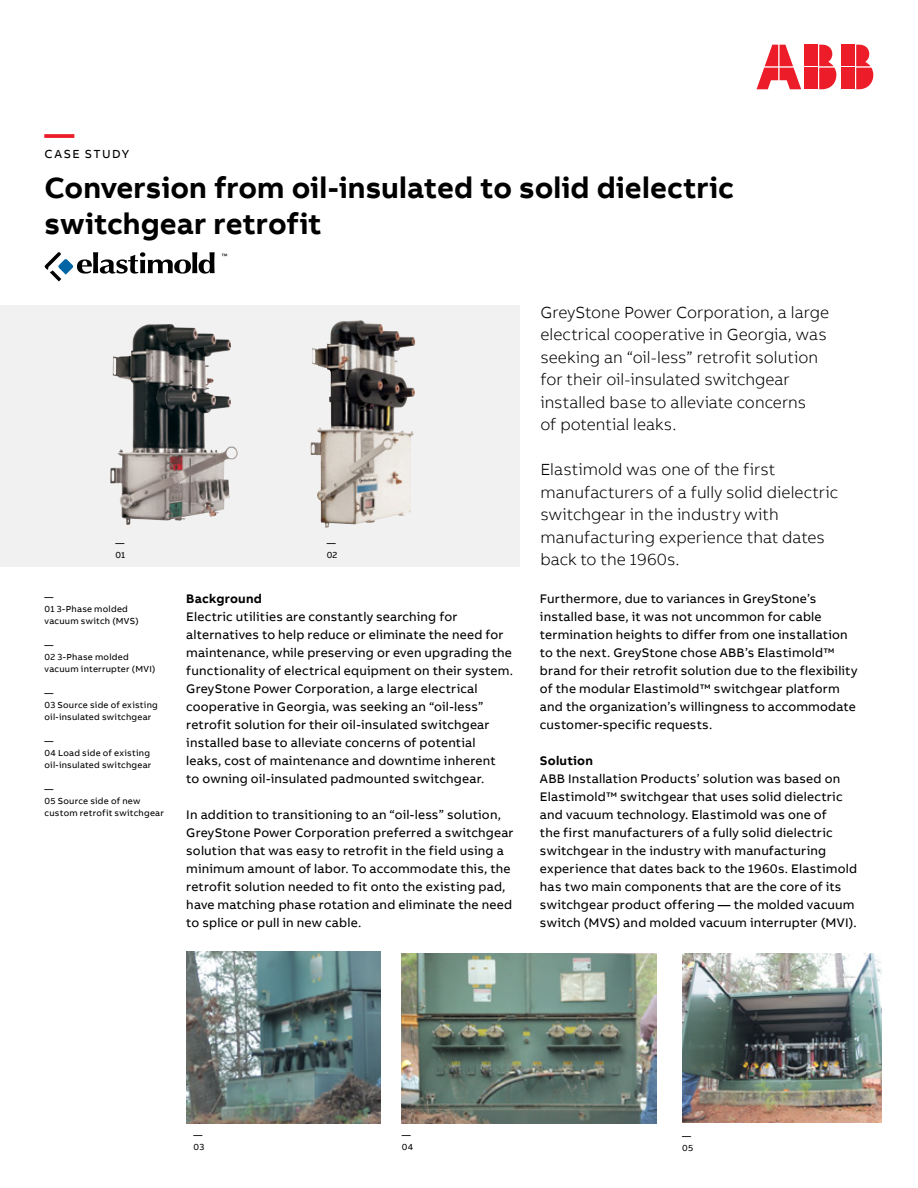
<style>
.page{position:relative;width:918px;height:1188px;background:#fff}
.page>*{position:absolute;margin:0;border:0;box-sizing:border-box;transform-origin:0 0}
.t1{font:700 30px/36px "AB Bvoice";color:#000}
.t2{font:700 30px "AB Bvoice";color:#ed1c29}
.t3{font:300 16.5px/22.5px "AB Bvoice";color:#000}
.t4{font:12.75px/18px "AB Bvoice";letter-spacing:.015em;color:#000}
.t5{font:700 12.75px "AB Bvoice";letter-spacing:.02em;color:#000}
.t6{font:12px "AB Bvoice";letter-spacing:.12em;color:#000}
.t7{font:9px/12px "AB Bvoice";letter-spacing:.025em;color:#000}
.t8{font:500 6px "Helvetica Neue LT Std";color:#000}
</style>
<div class="page">
<div style="left:842px;top:45px;width:13px;height:21px;background:#ed1c29"></div>
<div style="left:842px;top:68px;width:13px;height:21px;background:#ed1c29"></div>
<svg style="left:856px;top:45px;width:17px;height:44px"></svg>
<svg style="left:757px;top:45px;width:44px;height:44px"></svg>
<div style="left:805px;top:45px;width:13px;height:21px;background:#ed1c29"></div>
<div style="left:805px;top:68px;width:13px;height:21px;background:#ed1c29"></div>
<svg style="left:819px;top:45px;width:17px;height:44px"></svg>
<svg style="left:45px;top:252px;width:169px;height:29px"></svg>
<div style="left:0;top:306px;width:519px;height:261px;background:#f1f1f2"></div>
<img style="left:311px;top:320px;width:103px;height:208px">
<img style="left:110px;top:324px;width:128px;height:201px">
<img style="left:186px;top:952px;width:194px;height:171px">
<img style="left:402px;top:953px;width:255px;height:171px">
<img style="left:682px;top:953px;width:200px;height:169px">
<h1 class="t2" style="left:45px;top:114px;width:31px">—</h1>
<p class="t6" style="left:45px;top:147px;width:86px">CASE STUDY</p>
<h1 class="t1" style="left:45px;top:170px;width:691px">Conversion from oil-insulated to solid dielectric switchgear retrofit</h1>
<p class="t8" style="left:222px;top:252px;width:7px">™</p>
<p class="t7" style="left:115px;top:537px;width:11px">—<br>01</p>
<p class="t7" style="left:327px;top:537px;width:12px">—<br>02</p>
<p class="t7" style="left:45px;top:591px;width:95px">—<br>01 3-Phase molded vacuum switch (MVS)</p>
<p class="t7" style="left:45px;top:639px;width:112px">—<br>02 3-Phase molded vacuum interrupter (MVI)</p>
<p class="t7" style="left:45px;top:687px;width:115px">—<br>03 Source side of existing oil-insulated switchgear</p>
<p class="t7" style="left:45px;top:735px;width:108px">—<br>04 Load side of existing oil-insulated switchgear</p>
<p class="t7" style="left:45px;top:783px;width:121px">—<br>05 Source side of new custom retrofit switchgear</p>
<p class="t5" style="left:186px;top:590px;width:77px">Background</p>
<p class="t4" style="left:186px;top:607px;width:328px">Electric utilities are constantly searching for alternatives to help reduce or eliminate the need for maintenance, while preserving or even upgrading the functionality of electrical equipment on their system.<br>GreyStone Power Corporation, a large electrical cooperative in Georgia, was seeking an “oil-less” retrofit solution for their oil-insulated switchgear installed base to alleviate concerns of potential leaks, cost of maintenance and downtime inherent<br>to owning oil-insulated padmounted switchgear.</p>
<p class="t4" style="left:186px;top:805px;width:329px">In addition to transitioning to an “oil-less” solution, GreyStone Power Corporation preferred a switchgear solution that was easy to retrofit in the field using a minimum amount of labor. To accommodate this, the retrofit solution needed to fit onto the existing pad, have matching phase rotation and eliminate the need to splice or pull in new cable.</p>
<p class="t3" style="left:540px;top:301px;width:290px">GreyStone Power Corporation, a large electrical cooperative in Georgia, was seeking an “oil-less” retrofit solution for their oil-insulated switchgear installed base to alleviate concerns<br>of potential leaks.</p>
<p class="t3" style="left:540px;top:458px;width:299px">Elastimold was one of the first manufacturers of a fully solid dielectric switchgear in the industry with manufacturing experience that dates back to the 1960s.</p>
<p class="t4" style="left:540px;top:589px;width:319px">Furthermore, due to variances in GreyStone’s installed base, it was not uncommon for cable termination heights to differ from one installation to the next. GreyStone chose ABB’s Elastimold™ brand for their retrofit solution due to the flexibility of the modular Elastimold™ switchgear platform and the organization’s willingness to accommodate customer-specific requests.</p>
<p class="t5" style="left:540px;top:752px;width:55px">Solution</p>
<p class="t4" style="left:540px;top:769px;width:319px">ABB Installation Products’ solution was based on Elastimold™ switchgear that uses solid dielectric and vacuum technology. Elastimold was one of<br>the first manufacturers of a fully solid dielectric switchgear in the industry with manufacturing experience that dates back to the 1960s. Elastimold has two main components that are the core of its switchgear product offering — the molded vacuum switch (MVS) and molded vacuum interrupter (MVI).</p>
<p class="t7" style="left:194px;top:1129px;width:12px">—<br>03</p>
<p class="t7" style="left:402px;top:1129px;width:13px">—<br>04</p>
<p class="t7" style="left:682px;top:1130px;width:13px">—<br>05</p>
</div>
